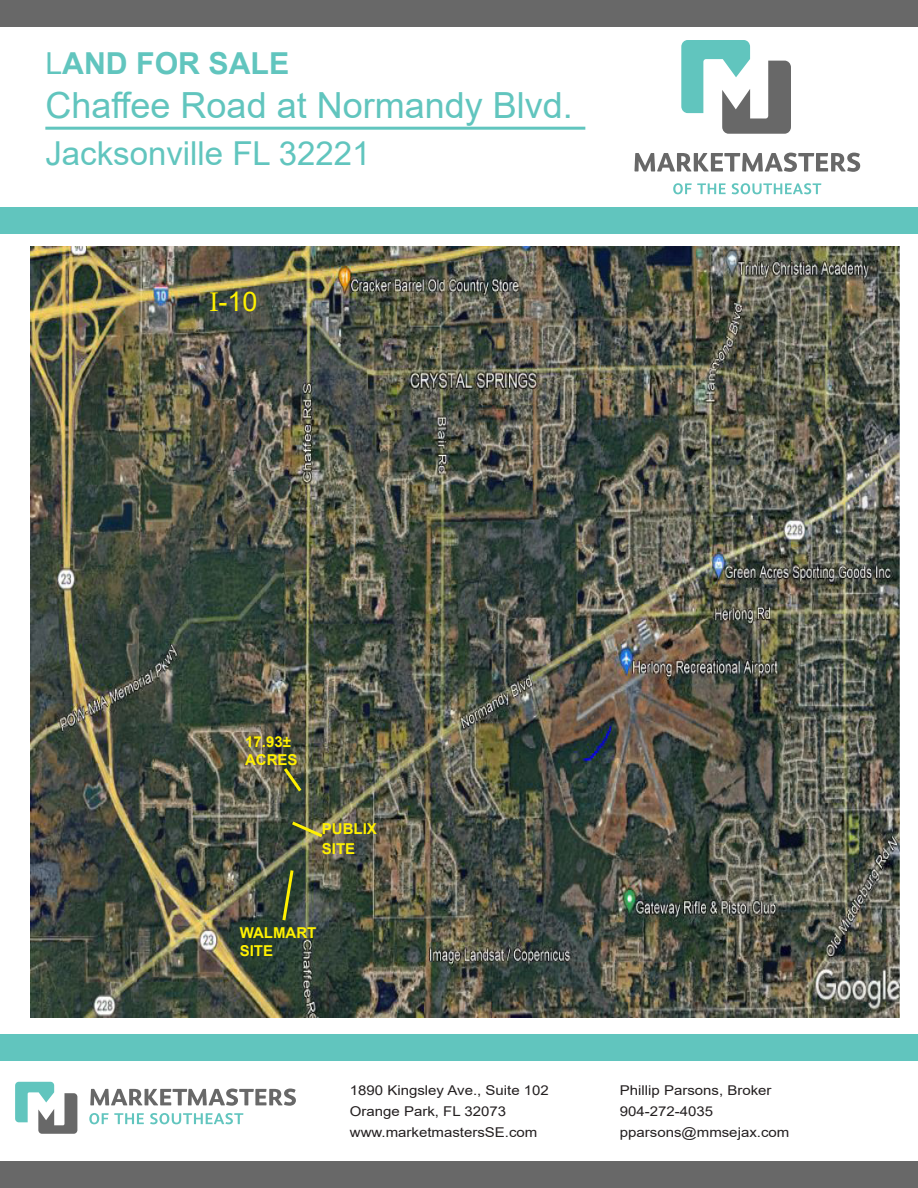
<style>
.page{position:relative;width:918px;height:1188px;background:#fff}
.page>*{position:absolute;margin:0;border:0;box-sizing:border-box;transform-origin:0 0}
.t1{font:36px "Arial";color:#61c5be}
.t2{font:33px "Arial";color:#61c5be}
.t3{font:700 30.3px "Arial";color:#61c5be}
.t4{font:27px "Arial";color:#fff101}
.t5{font:700 15px "Arial";color:#fff101}
.t6{font:13.5px "Arial";color:#231f20;scale:1.11 1}
.s1{font-weight:400}
.s2{font-family:"Book Antiqua"}
</style>
<div class="page">
<img style="left:30px;top:246px;width:870px;height:771px">
<div style="left:0;top:1161px;width:918px;height:27px;background:#686868"></div>
<div style="left:0;top:1034px;width:918px;height:27px;background:#61c5be"></div>
<svg style="left:90px;top:1089px;width:206px;height:17px"></svg>
<svg style="left:89px;top:1113px;width:55px;height:11px"></svg>
<svg style="left:150px;top:1113px;width:93px;height:11px"></svg>
<svg style="left:15px;top:1082px;width:62px;height:52px"></svg>
<div style="left:0;top:0;width:918px;height:27px;background:#686868"></div>
<div style="left:0;top:207px;width:918px;height:27px;background:#61c5be"></div>
<svg style="left:634px;top:153px;width:226px;height:19px"></svg>
<svg style="left:673px;top:183px;width:53px;height:11px"></svg>
<svg style="left:732px;top:183px;width:89px;height:11px"></svg>
<svg style="left:681px;top:40px;width:110px;height:94px"></svg>
<hr style="left:45px;top:127px;width:540px;height:3px;background:#61c5be">
<svg style="left:281px;top:765px;width:23px;height:30px"></svg>
<svg style="left:289px;top:819px;width:37px;height:21px"></svg>
<svg style="left:280px;top:867px;width:16px;height:57px"></svg>
<p class="t3" style="left:45px;top:42px;width:245px"><span class="s1">L</span>AND FOR SALE</p>
<p class="t1" style="left:45px;top:81px;width:529px">Chaffee Road at Normandy Blvd.</p>
<p class="t2" style="left:45px;top:130px;width:327px">Jacksonville FL 32221</p>
<p class="t4" style="left:210px;top:283px;width:50px"><span class="s2">I</span>-10</p>
<p class="t5" style="left:245px;top:732px;width:47px">17.93±</p>
<p class="t5" style="left:245px;top:750px;width:54px">ACRES</p>
<p class="t5" style="left:322px;top:818px;width:57px">PUBLIX</p>
<p class="t5" style="left:322px;top:838px;width:35px">SITE</p>
<p class="t5" style="left:240px;top:922px;width:78px">WALMART</p>
<p class="t5" style="left:240px;top:940px;width:35px">SITE</p>
<p class="t6" style="left:350px;top:1081px;width:181px">1890 Kingsley Ave., Suite 102</p>
<p class="t6" style="left:620px;top:1081px;width:138px">Phillip Parsons, Broker</p>
<p class="t6" style="left:350px;top:1102px;width:142px">Orange Park, FL 32073</p>
<p class="t6" style="left:620px;top:1102px;width:86px">904-272-4035</p>
<p class="t6" style="left:350px;top:1123px;width:170px">www.marketmastersSE.com</p>
<p class="t6" style="left:620px;top:1123px;width:154px">pparsons@mmsejax.com</p>
</div>
